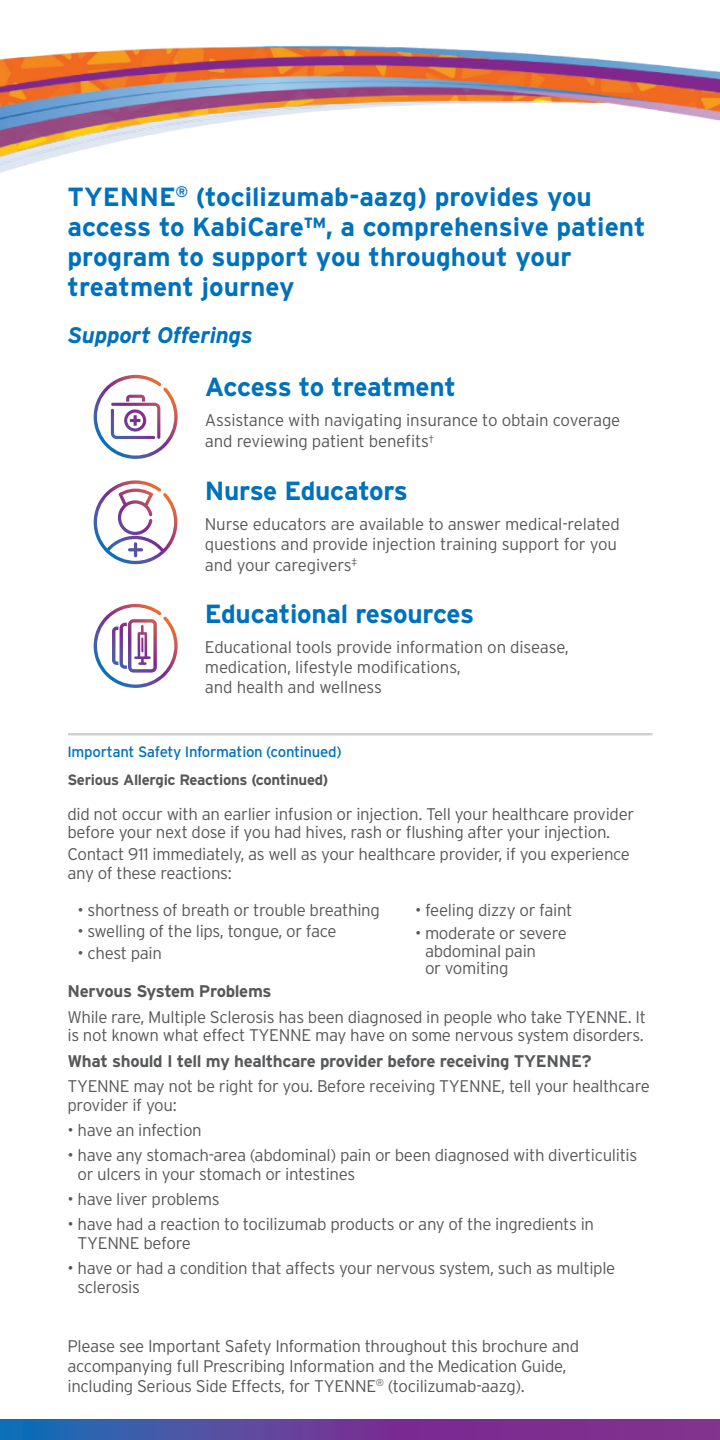
<style>
.page{position:relative;width:720px;height:1440px;background:#fff}
.page>*{position:absolute;margin:0;border:0;box-sizing:border-box;transform-origin:0 0}
.Inner_Heads{font:700 26.25px/30px "Interstate";color:#0071bb}
.Call_Out_Text{font:700 26.25px "Interstate";letter-spacing:-.015em;color:#0071bb}
.Call_Out_Text-2{font:italic 700 22.5px "Interstate";letter-spacing:-.01em;color:#0071bb}
.ISI_reg{font:300 17px/18.8px "Interstate";letter-spacing:-.02em;color:#57585a}
.ISI_Reg_bullets{font:300 17px/18.8px "Interstate";letter-spacing:-.02em;color:#57585a}
.body{font:300 17px/20.5px "Interstate";letter-spacing:-.01em;color:#57585a}
.ISI_reg-2{font:700 17px "Interstate";letter-spacing:-.02em;color:#57585a}
.ISI_bold{font:700 17px "Interstate";letter-spacing:-.02em;color:#57585a}
.ISI_bold-2{font:15px "Interstate";letter-spacing:-.02em;color:#0071bb}
.ISI_Reg_bullets-2{font:700 15px "Interstate";letter-spacing:-.02em;color:#57585a}
</style>
<div class="page">
<svg style="left:0;top:1420px;width:720px;height:20px;background:#60419a"></svg>
<hr style="left:68px;top:733px;width:584px;height:3px;background:#bcbdc0">
<svg style="left:94px;top:604px;width:84px;height:84px"></svg>
<img style="left:94px;top:480px;width:83px;height:84px">
<svg style="left:94px;top:375px;width:84px;height:84px"></svg>
<img style="left:0;top:45px;width:720px;height:128px">
<p class="Inner_Heads" style="left:68px;top:181px;width:580px">TYENNE<sup>®</sup> (tocilizumab-aazg) provides you access to KabiCare™, a comprehensive patient program to support you throughout your treatment journey</p>
<p class="Call_Out_Text-2" style="left:68px;top:323px;width:187px">Support Offerings</p>
<p class="Call_Out_Text" style="left:205px;top:372px;width:253px">Access to treatment</p>
<p class="body" style="left:205px;top:409px;width:417px;line-height:21.2px">Assistance with navigating insurance to obtain coverage and reviewing patient benefits<sup>†</sup></p>
<p class="Call_Out_Text" style="left:205px;top:476px;width:205px">Nurse Educators</p>
<p class="body" style="left:205px;top:513px;width:417px">Nurse educators are available to answer medical-related questions and provide injection training support for you and your caregivers<sup>‡</sup></p>
<p class="Call_Out_Text" style="left:205px;top:600px;width:271px">Educational resources</p>
<p class="body" style="left:205px;top:637px;width:366px">Educational tools provide information on disease, medication, lifestyle modifications,<br>and health and wellness</p>
<p class="ISI_bold-2" style="left:68px;top:743px;width:276px">Important Safety Information (continued)</p>
<p class="ISI_Reg_bullets-2" style="left:68px;top:771px;width:263px">Serious Allergic Reactions (continued)</p>
<p class="ISI_reg" style="left:68px;top:804px;width:568px">did not occur with an earlier infusion or injection. Tell your healthcare provider before your next dose if you had hives, rash or flushing after your injection.</p>
<p class="ISI_reg" style="left:68px;top:845px;width:564px">Contact 911 immediately, as well as your healthcare provider, if you experience any of these reactions:</p>
<p class="ISI_Reg_bullets" style="left:78px;top:900px;width:304px">• shortness of breath or trouble breathing</p>
<p class="ISI_Reg_bullets" style="left:78px;top:922px;width:261px">• swelling of the lips, tongue, or face</p>
<p class="ISI_Reg_bullets" style="left:78px;top:943px;width:86px">• chest pain</p>
<p class="ISI_Reg_bullets" style="left:415px;top:900px;width:159px">• feeling dizzy or faint</p>
<p class="ISI_Reg_bullets" style="left:425px;top:924px;width:143px;line-height:17.5px;text-indent:-10px">• moderate or severe abdominal pain<br>or vomiting</p>
<p class="ISI_bold" style="left:68px;top:982px;width:206px">Nervous System Problems</p>
<p class="ISI_reg" style="left:68px;top:1007px;width:580px">While rare, Multiple Sclerosis has been diagnosed in people who take TYENNE. It is not known what effect TYENNE may have on some nervous system disorders.</p>
<p class="ISI_reg-2" style="left:68px;top:1051px;width:526px">What should I tell my healthcare provider before receiving TYENNE?</p>
<p class="ISI_reg" style="left:68px;top:1076px;width:584px">TYENNE may not be right for you. Before receiving TYENNE, tell your healthcare provider if you:</p>
<p class="ISI_Reg_bullets" style="left:68px;top:1120px;width:136px">• have an infection</p>
<p class="ISI_Reg_bullets" style="left:78px;top:1145px;width:561px;text-indent:-10px">• have any stomach-area (abdominal) pain or been diagnosed with diverticulitis or ulcers in your stomach or intestines</p>
<p class="ISI_Reg_bullets" style="left:68px;top:1189px;width:154px">• have liver problems</p>
<p class="ISI_Reg_bullets" style="left:78px;top:1215px;width:518px;text-indent:-10px">• have had a reaction to tocilizumab products or any of the ingredients in<br>TYENNE before</p>
<p class="ISI_Reg_bullets" style="left:78px;top:1259px;width:539px;text-indent:-10px">• have or had a condition that affects your nervous system, such as multiple sclerosis</p>
<p class="ISI_reg" style="left:68px;top:1335px;width:513px;line-height:20px">Please see Important Safety Information throughout this brochure and accompanying full Prescribing Information and the Medication Guide, including Serious Side Effects, for TYENNE<sup>®</sup> (tocilizumab-aazg).</p>
</div>
